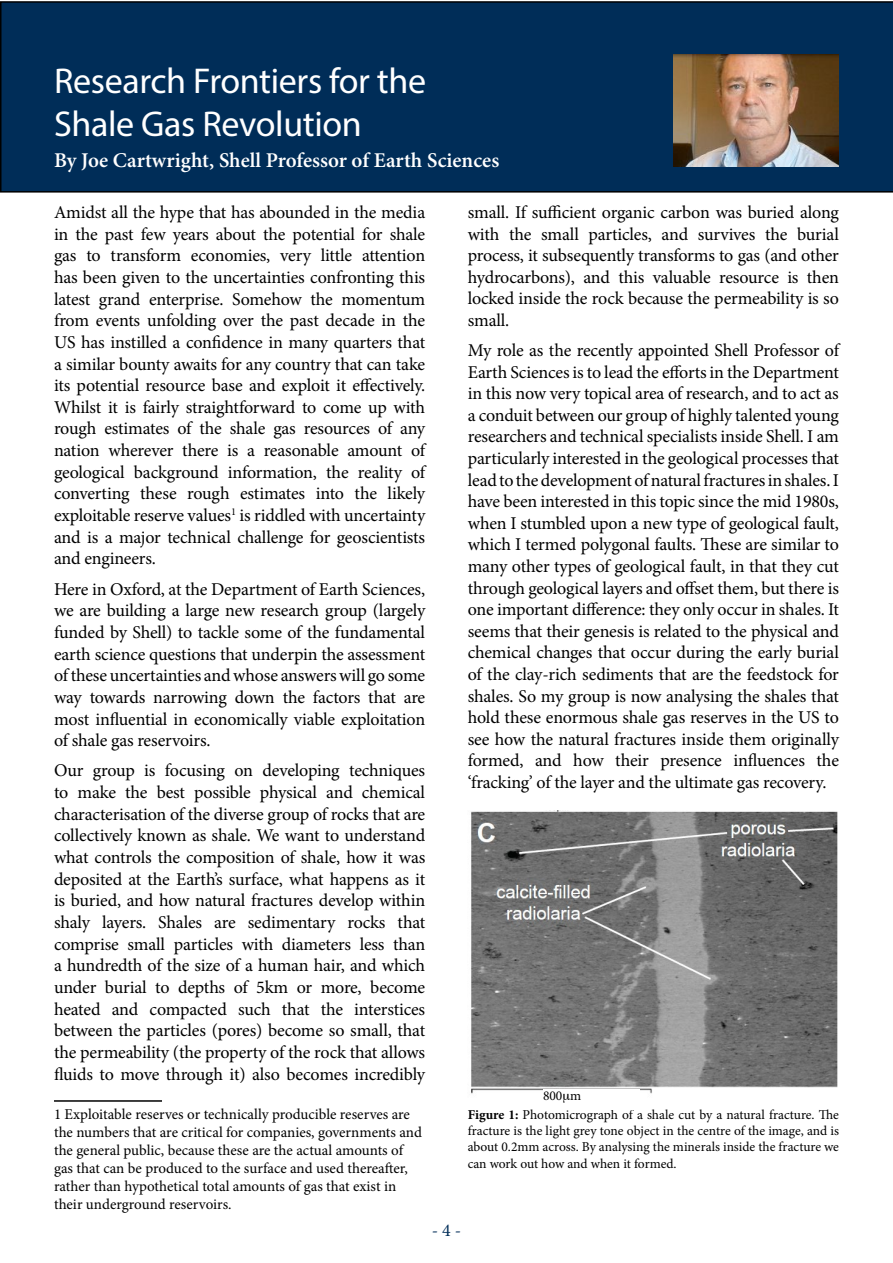
<style>
.page{position:relative;width:893px;height:1263px;background:#fff}
.page>*{position:absolute;margin:0;border:0;box-sizing:border-box;transform-origin:0 0}
.t1{font:36px/43.2px "Myriad Pro";letter-spacing:-.01em;color:#fff}
.t2{font:600 21px "Minion Pro";color:#fff}
.t3{font:18px/21.6px "Minion Pro";letter-spacing:-.01em;color:#000;text-align:justify}
.t4{font:18px "Minion Pro";color:#002d58}
.t5{font:15px/18px "Minion Pro";color:#000}
.t6{font:13.5px/16.2px "Minion Pro";letter-spacing:-.005em;color:#000;text-align:justify}
.s1{font-weight:700}
</style>
<div class="page">
<div style="left:0;top:1px;width:893px;height:192px;background:#002d58"></div>
<img style="left:674px;top:54px;width:165px;height:113px">
<hr style="left:54px;top:1100px;width:108px;height:2px;background:#000">
<img style="left:471px;top:810px;width:367px;height:284px">
<div style="left:543px;top:1090px;width:97px;height:20px;background:#fff"></div>
<h1 class="t1" style="left:54px;top:59px;width:374px">Research Frontiers for the<br>Shale Gas Revolution</h1>
<p class="t2" style="left:54px;top:145px;width:447px">By Joe Cartwright, Shell Professor of Earth Sciences</p>
<p class="t3" style="left:54px;top:201px;width:373px">Amidst all the hype that has abounded in the media in the past few years about the potential for shale gas to transform economies, very little attention has been given to the uncertainties confronting this latest grand enterprise. Somehow the momentum from events unfolding over the past decade in the US has instilled a confidence in many quarters that a similar bounty awaits for any country that can take its potential resource base and exploit it effectively.<br>Whilst it is fairly straightforward to come up with rough estimates of the shale gas resources of any nation wherever there is a reasonable amount of geological background information, the reality of converting these rough estimates into the likely exploitable reserve values<sup>1</sup> is riddled with uncertainty and is a major technical challenge for geoscientists and engineers.</p>
<p class="t3" style="left:54px;top:578px;width:373px">Here in Oxford, at the Department of Earth Sciences, we are building a large new research group (largely funded by Shell) to tackle some of the fundamental earth science questions that underpin the assessment of these uncertainties and whose answers will go some way towards narrowing down the factors that are most influential in economically viable exploitation of shale gas reservoirs.</p>
<p class="t3" style="left:54px;top:760px;width:373px">Our group is focusing on developing techniques to make the best possible physical and chemical characterisation of the diverse group of rocks that are collectively known as shale. We want to understand what controls the composition of shale, how it was deposited at the Earth’s surface, what happens as it is buried, and how natural fractures develop within shaly layers. Shales are sedimentary rocks that comprise small particles with diameters less than a hundredth of the size of a human hair, and which under burial to depths of 5km or more, become heated and compacted such that the interstices between the particles (pores) become so small, that the permeability (the property of the rock that allows fluids to move through it) also becomes incredibly</p>
<p class="t5" style="left:54px;top:1105px;width:369px">1 Exploitable reserves or technically producible reserves are the numbers that are critical for companies, governments and the general public, because these are the actual amounts of gas that can be produced to the surface and used thereafter, rather than hypothetical total amounts of gas that exist in their underground reservoirs.</p>
<p class="t3" style="left:468px;top:201px;width:373px">small. If sufficient organic carbon was buried along with the small particles, and survives the burial process, it subsequently transforms to gas (and other hydrocarbons), and this valuable resource is then locked inside the rock because the permeability is so small.</p>
<p class="t3" style="left:468px;top:340px;width:373px">My role as the recently appointed Shell Professor of Earth Sciences is to lead the efforts in the Department in this now very topical area of research, and to act as a conduit between our group of highly talented young researchers and technical specialists inside Shell. I am particularly interested in the geological processes that lead to the development of natural fractures in shales. I have been interested in this topic since the mid 1980s, when I stumbled upon a new type of geological fault, which I termed polygonal faults. These are similar to many other types of geological fault, in that they cut through geological layers and offset them, but there is one important difference: they only occur in shales. It seems that their genesis is related to the physical and chemical changes that occur during the early burial of the clay-rich sediments that are the feedstock for shales. So my group is now analysing the shales that hold these enormous shale gas reserves in the US to see how the natural fractures inside them originally formed, and how their presence influences the ‘fracking’ of the layer and the ultimate gas recovery.</p>
<p class="t6" style="left:543px;top:1087px;width:40px">800 m</p>
<p class="t6" style="left:468px;top:1107px;width:373px"><span class="s1">Figure 1:</span> Photomicrograph of a shale cut by a natural fracture. The fracture is the light grey tone object in the centre of the image, and is about 0.2mm across. By analysing the minerals inside the fracture we can work out how and when it formed.</p>
<p class="t4" style="left:432px;top:1218px;width:31px">- 4 -</p>
</div>
